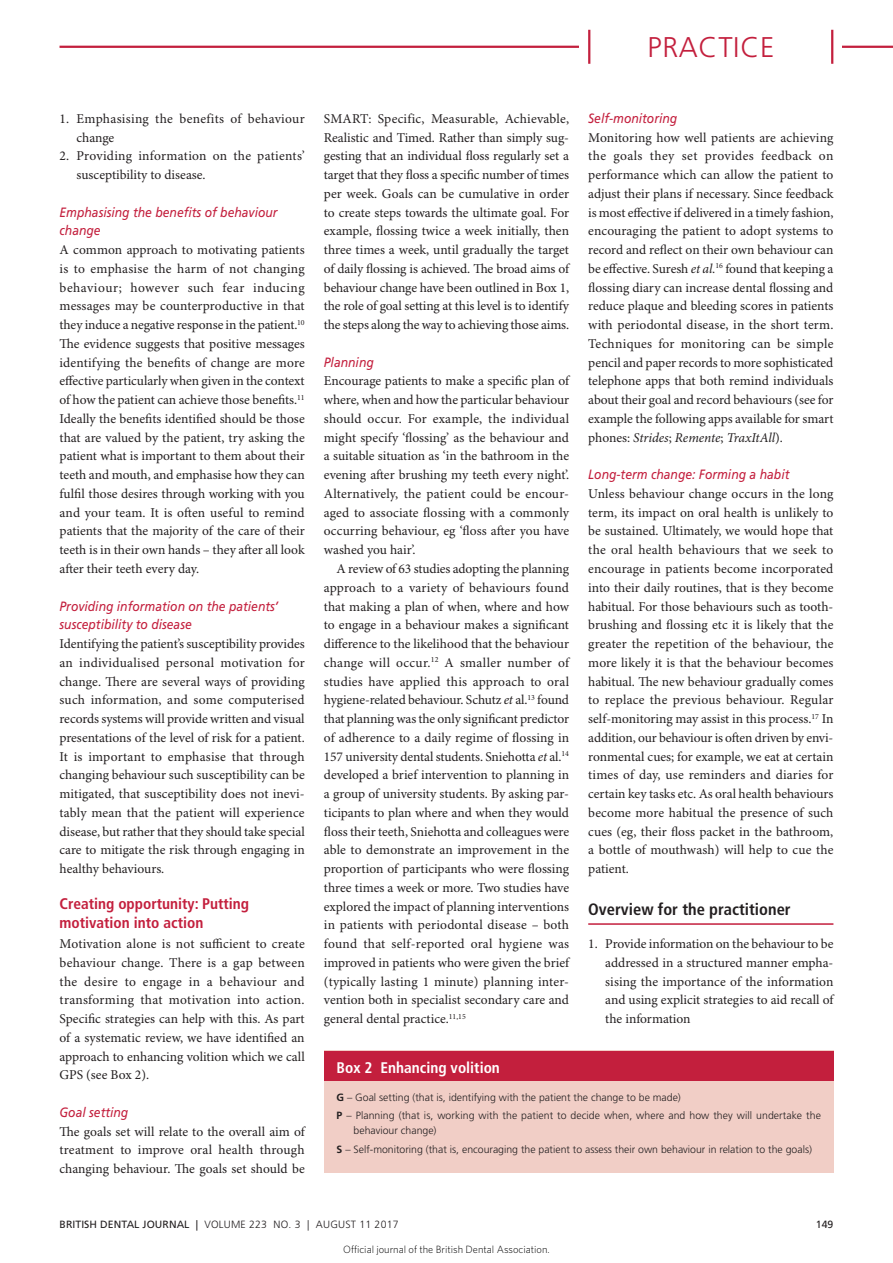
<style>
.page{position:relative;width:893px;height:1263px;background:#fff}
.page>*{position:absolute;margin:0;border:0;box-sizing:border-box;transform-origin:0 0}
.t1{font:300 28.5px "Frutiger LT Std";letter-spacing:.025em;color:#c31f3d}
.crosshead_1{font:700 condensed 16.5px "Frutiger LT Std";color:#231f20}
.crosshead_2{font:700 condensed 15.3px/18.8px "Frutiger LT Std";color:#c31f3d}
.box_-_head{font:700 condensed 15.3px "Frutiger LT Std";color:#fff}
.body_fullout{font:13.5px/18.8px "Minion Pro";color:#231f20;text-align:justify}
.body{font:13.5px/18.8px "Minion Pro";letter-spacing:.005em;color:#231f20}
.body_9pt_justified_1{font:13.5px/18.8px "Minion Pro";color:#231f20;text-align:justify}
.crosshead_3{font:italic 13.5px/18.8px "Frutiger LT Std";color:#c31f3d;scale:.9 1}
.body_fullout-2{font:italic 13.5px "Frutiger LT Std";color:#c31f3d;scale:.9 1}
.box_-_body_indent{font:300 10.5px/15px "Frutiger LT Std";color:#231f20}
.box_-_body_indent-2{font:300 10.5px "Frutiger LT Std";letter-spacing:.02em;color:#231f20}
.t2{font:300 10.5px "Whitney";color:#000}
.t3{font:10.5px "Frutiger LT Std";color:#231f20}
.s1{font-style:italic}
.s2{font-weight:700}
.s3{font-weight:400}
</style>
<div class="page">
<hr style="left:588px;top:923px;width:245px;height:2px;background:#c31f3d">
<div style="left:324px;top:1051px;width:509px;height:122px;background:#f1cec6"></div>
<div style="left:324px;top:1051px;width:509px;height:29px;background:#c31f3d"></div>
<hr style="left:60px;top:46px;width:833px;height:2px;background:#c31f3d">
<div style="left:580px;top:30px;width:262px;height:34px;background:#fff"></div>
<hr style="left:831px;top:30px;width:2px;height:34px;background:#c31f3d">
<hr style="left:588px;top:30px;width:2px;height:34px;background:#c31f3d">
<h1 class="t1" style="left:647px;top:31px;width:128px">PRACTICE</h1>
<p class="body" style="left:77px;top:110px;width:230px;text-indent:-17px">1. Emphasising the benefits of behaviour change</p>
<p class="body" style="left:77px;top:147px;width:230px;text-indent:-17px">2. Providing information on the patients’ susceptibility to disease.</p>
<p class="crosshead_3" style="left:60px;top:203px;width:244px">Emphasising the benefits of behaviour change</p>
<p class="body_fullout" style="left:60px;top:241px;width:247px">A common approach to motivating patients is to emphasise the harm of not changing behaviour; however such fear inducing messages may be counterproductive in that they induce a negative response in the patient.<sup>10<br></sup>The evidence suggests that positive messages identifying the benefits of change are more effective particularly when given in the context of how the patient can achieve those benefits.<sup>11<br></sup>Ideally the benefits identified should be those that are valued by the patient, try asking the patient what is important to them about their teeth and mouth, and emphasise how they can fulfil those desires through working with you and your team. It is often useful to remind patients that the majority of the care of their teeth is in their own hands – they after all look after their teeth every day.</p>
<p class="crosshead_3" style="left:60px;top:596px;width:245px">Providing information on the patients’ susceptibility to disease</p>
<p class="body_fullout" style="left:60px;top:635px;width:247px">Identifying the patient’s susceptibility provides an individualised personal motivation for change. There are several ways of providing such information, and some computerised records systems will provide written and visual presentations of the level of risk for a patient.<br>It is important to emphasise that through changing behaviour such susceptibility can be mitigated, that susceptibility does not inevi&shy;tably mean that the patient will experience disease, but rather that they should take special care to mitigate the risk through engaging in healthy behaviours.</p>
<p class="crosshead_2" style="left:60px;top:894px;width:191px">Creating opportunity: Putting motivation into action</p>
<p class="body_9pt_justified_1" style="left:60px;top:935px;width:247px">Motivation alone is not sufficient to create behaviour change. There is a gap between the desire to engage in a behaviour and transforming that motivation into action.<br>Specific strategies can help with this. As part of a systematic review, we have identified an approach to enhancing volition which we call GPS (see Box 2).</p>
<p class="crosshead_3" style="left:60px;top:1103px;width:78px">Goal setting</p>
<p class="body_fullout" style="left:60px;top:1122px;width:247px">The goals set will relate to the overall aim of treatment to improve oral health through changing behaviour. The goals set should be</p>
<p class="body_fullout" style="left:324px;top:110px;width:247px">SMART: Specific, Measurable, Achievable, Realistic and Timed. Rather than simply sug&shy;gesting that an individual floss regularly set a target that they floss a specific number of times per week. Goals can be cumulative in order to create steps towards the ultimate goal. For example, flossing twice a week initially, then three times a week, until gradually the target of daily flossing is achieved. The broad aims of behaviour change have been outlined in Box 1, the role of goal setting at this level is to identify the steps along the way to achieving those aims.</p>
<p class="crosshead_3" style="left:324px;top:353px;width:57px">Planning</p>
<p class="body_fullout" style="left:324px;top:372px;width:247px">Encourage patients to make a specific plan of where, when and how the particular behaviour should occur. For example, the individual might specify ‘flossing’ as the behaviour and a suitable situation as ‘in the bathroom in the evening after brushing my teeth every night’.<br>Alternatively, the patient could be encour&shy;aged to associate flossing with a commonly occurring behaviour, eg ‘floss after you have washed you hair’.</p>
<p class="body" style="left:324px;top:560px;width:247px;text-align:justify;text-indent:13px">A review of 63 studies adopting the planning approach to a variety of behaviours found that making a plan of when, where and how to engage in a behaviour makes a significant difference to the likelihood that the behaviour change will occur.<sup>12</sup> A smaller number of studies have applied this approach to oral hygiene-related behaviour. Schutz <span class="s1">et</span> al.<sup>13</sup> found that planning was the only significant predictor of adherence to a daily regime of flossing in 157 university dental students. Sniehotta <span class="s1">et</span> al.<sup>14 </sup>developed a brief intervention to planning in a group of university students. By asking par&shy;ticipants to plan where and when they would floss their teeth, Sniehotta and colleagues were able to demonstrate an improvement in the proportion of participants who were flossing three times a week or more. Two studies have explored the impact of planning interventions in patients with periodontal disease – both found that self-reported oral hygiene was improved in patients who were given the brief (typically lasting 1 minute) planning inter&shy;vention both in specialist secondary care and general dental practice.<sup>11,15</sup></p>
<p class="box_-_head" style="left:337px;top:1059px;width:165px">Box 2 Enhancing volition</p>
<p class="crosshead_3" style="left:588px;top:109px;width:101px">Self-monitoring</p>
<p class="body_fullout" style="left:588px;top:129px;width:247px">Monitoring how well patients are achieving the goals they set provides feedback on performance which can allow the patient to adjust their plans if necessary. Since feedback is most effective if delivered in a timely fashion, encouraging the patient to adopt systems to record and reflect on their own behaviour can be effective. Suresh <span class="s1">et al.</span><sup>16</sup> found that keeping a flossing diary can increase dental flossing and reduce plaque and bleeding scores in patients with periodontal disease, in the short term.<br>Techniques for monitoring can be simple pencil and paper records to more sophisticated telephone apps that both remind individuals about their goal and record behaviours (see for example the following apps available for smart phones: <span class="s1">Strides</span>; <span class="s1">Remente</span>; <span class="s1">TraxItAll</span>).</p>
<p class="body_fullout-2" style="left:588px;top:467px;width:225px">Long-term change: Forming a habit</p>
<p class="body_fullout" style="left:588px;top:485px;width:247px">Unless behaviour change occurs in the long term, its impact on oral health is unlikely to be sustained. Ultimately, we would hope that the oral health behaviours that we seek to encourage in patients become incorporated into their daily routines, that is they become habitual. For those behaviours such as tooth&shy;brushing and flossing etc it is likely that the greater the repetition of the behaviour, the more likely it is that the behaviour becomes habitual. The new behaviour gradually comes to replace the previous behaviour. Regular self-monitoring may assist in this process.<sup>17</sup> In addition, our behaviour is often driven by envi&shy;ronmental cues; for example, we eat at certain times of day, use reminders and diaries for certain key tasks etc. As oral health behaviours become more habitual the presence of such cues (eg, their floss packet in the bathroom, a bottle of mouthwash) will help to cue the patient.</p>
<p class="crosshead_1" style="left:588px;top:899px;width:204px">Overview for the practitioner</p>
<p class="body" style="left:605px;top:935px;width:230px;text-align:justify;text-indent:-17px">1. Provide information on the behaviour to be addressed in a structured manner empha&shy;sising the importance of the information and using explicit strategies to aid recall of the information</p>
<p class="box_-_body_indent" style="left:337px;top:1090px;width:346px"><span class="s2">G</span> – Goal setting (that is, identifying with the patient the change to be made)</p>
<p class="box_-_body_indent" style="left:354px;top:1108px;width:469px;text-indent:-17px"><span class="s2">P</span> – Planning (that is, working with the patient to decide when, where and how they will undertake the behaviour change)</p>
<p class="box_-_body_indent" style="left:337px;top:1141px;width:477px"><span class="s2">S</span> – Self-monitoring (that is, encouraging the patient to assess their own behaviour in relation to the goals)</p>
<p class="box_-_body_indent-2" style="left:60px;top:1219px;width:341px"><span class="s3">BRITISH DENTAL JOURNAL |</span> VOLUME 223 NO. 3 | AUGUST 11 2017</p>
<p class="t3" style="left:816px;top:1218px;width:19px">149</p>
<p class="t2" style="left:343px;top:1243px;width:208px">Official journal of the British Dental Association.</p>
</div>
